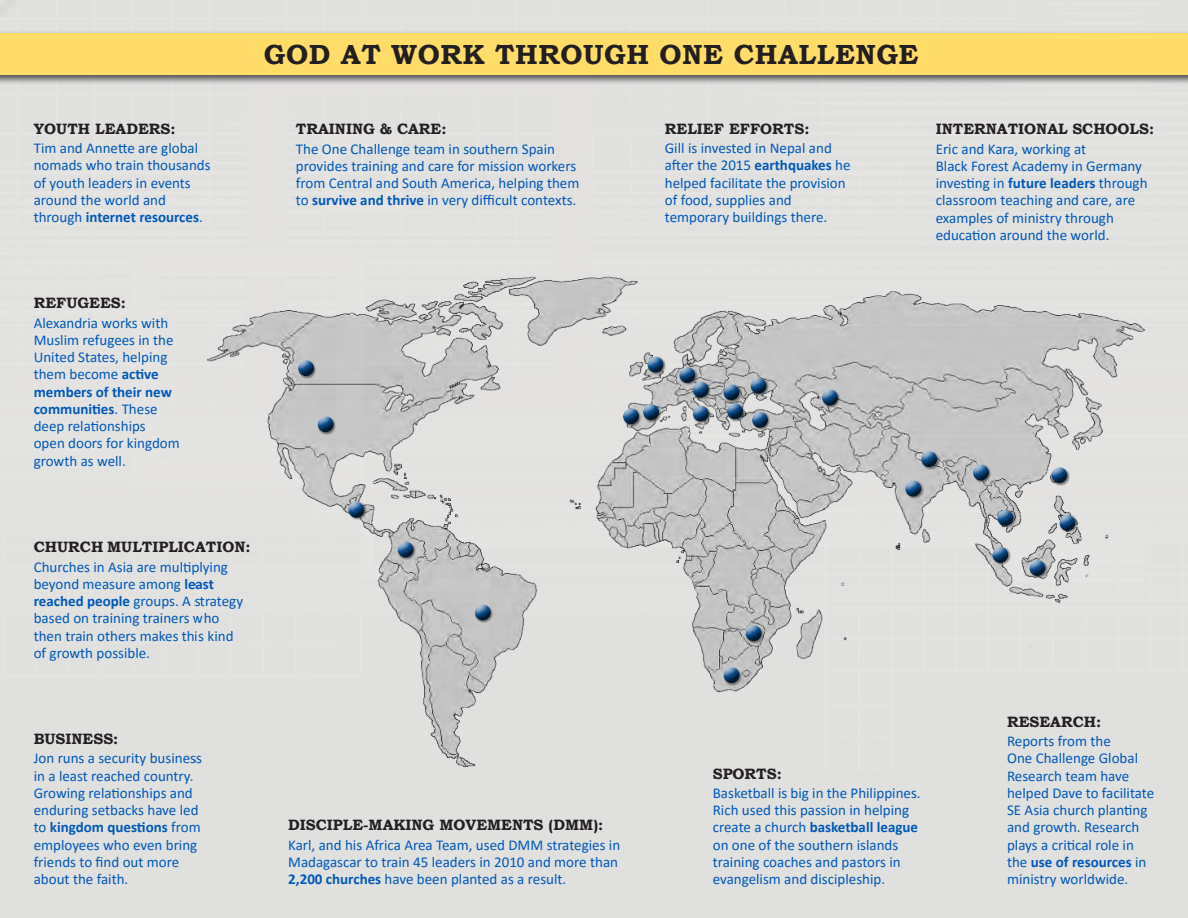
<style>
.page{position:relative;width:1188px;height:918px;background:#fff}
.page>*{position:absolute;margin:0;border:0;box-sizing:border-box;transform-origin:0 0}
.t1{font:700 27.6px "Bookman Old Style";letter-spacing:.02em;color:#231f20}
.t2{font:15px/17.2px "Calibri";color:#0058b8}
.t3{font:700 15px "Bookman Old Style";color:#231f20}
.s1{font-weight:700}
</style>
<div class="page">
<img style="left:196px;top:267px;width:992px;height:509px">
<div style="left:679px;top:367px;width:19px;height:19px;background:#231f20;opacity:.5"></div>
<div style="left:679px;top:365px;width:19px;height:14px;background:#fff;opacity:.75"></div>
<div style="left:679px;top:368px;width:19px;height:16px;background:#231f20;opacity:.75"></div>
<div style="left:723px;top:667px;width:19px;height:19px;background:#231f20;opacity:.5"></div>
<div style="left:723px;top:665px;width:20px;height:14px;background:#fff;opacity:.75"></div>
<div style="left:723px;top:668px;width:20px;height:16px;background:#231f20;opacity:.75"></div>
<div style="left:727px;top:403px;width:19px;height:19px;background:#231f20;opacity:.5"></div>
<div style="left:726px;top:401px;width:20px;height:14px;background:#fff;opacity:.75"></div>
<div style="left:726px;top:404px;width:20px;height:16px;background:#231f20;opacity:.75"></div>
<div style="left:905px;top:480px;width:19px;height:19px;background:#231f20;opacity:.5"></div>
<div style="left:905px;top:478px;width:19px;height:15px;background:#fff;opacity:.75"></div>
<div style="left:905px;top:482px;width:19px;height:16px;background:#231f20;opacity:.75"></div>
<div style="left:693px;top:381px;width:18px;height:19px;background:#231f20;opacity:.5"></div>
<div style="left:692px;top:379px;width:20px;height:15px;background:#fff;opacity:.75"></div>
<div style="left:692px;top:383px;width:20px;height:16px;background:#231f20;opacity:.75"></div>
<div style="left:475px;top:604px;width:18px;height:19px;background:#231f20;opacity:.5"></div>
<div style="left:474px;top:602px;width:20px;height:15px;background:#c5c6c7"></div>
<div style="left:474px;top:605px;width:20px;height:17px;background:#231f20;opacity:.75"></div>
<div style="left:317px;top:416px;width:19px;height:19px;background:#231f20;opacity:.5"></div>
<div style="left:317px;top:414px;width:20px;height:15px;background:#fff;opacity:.75"></div>
<div style="left:317px;top:417px;width:20px;height:16px;background:#231f20;opacity:.75"></div>
<div style="left:298px;top:360px;width:19px;height:19px;background:#231f20;opacity:.5"></div>
<div style="left:298px;top:358px;width:19px;height:14px;background:#fff;opacity:.75"></div>
<div style="left:298px;top:361px;width:19px;height:16px;background:#231f20;opacity:.75"></div>
<div style="left:997px;top:510px;width:19px;height:19px;background:#231f20;opacity:.5"></div>
<div style="left:997px;top:508px;width:19px;height:14px;background:#fff;opacity:.75"></div>
<div style="left:997px;top:511px;width:19px;height:16px;background:#231f20;opacity:.75"></div>
<div style="left:1029px;top:560px;width:19px;height:19px;background:#231f20;opacity:.5"></div>
<div style="left:1029px;top:558px;width:19px;height:14px;background:#fff;opacity:.75"></div>
<div style="left:1029px;top:561px;width:19px;height:16px;background:#231f20;opacity:.75"></div>
<div style="left:397px;top:541px;width:19px;height:19px;background:#231f20;opacity:.5"></div>
<div style="left:397px;top:539px;width:20px;height:15px;background:#fff;opacity:.75"></div>
<div style="left:397px;top:542px;width:20px;height:17px;background:#231f20;opacity:.75"></div>
<div style="left:693px;top:405px;width:18px;height:19px;background:#231f20;opacity:.5"></div>
<div style="left:692px;top:403px;width:20px;height:15px;background:#fff;opacity:.75"></div>
<div style="left:692px;top:406px;width:20px;height:17px;background:#231f20;opacity:.75"></div>
<div style="left:921px;top:451px;width:19px;height:19px;background:#231f20;opacity:.5"></div>
<div style="left:921px;top:449px;width:19px;height:14px;background:#fff;opacity:.75"></div>
<div style="left:921px;top:452px;width:19px;height:16px;background:#231f20;opacity:.75"></div>
<div style="left:1059px;top:515px;width:19px;height:19px;background:#231f20;opacity:.5"></div>
<div style="left:1059px;top:513px;width:19px;height:14px;background:#fff;opacity:.75"></div>
<div style="left:1059px;top:516px;width:19px;height:16px;background:#231f20;opacity:.75"></div>
<div style="left:623px;top:408px;width:19px;height:19px;background:#231f20;opacity:.5"></div>
<div style="left:623px;top:406px;width:19px;height:14px;background:#fff;opacity:.75"></div>
<div style="left:623px;top:409px;width:19px;height:16px;background:#231f20;opacity:.75"></div>
<div style="left:723px;top:384px;width:19px;height:19px;background:#231f20;opacity:.5"></div>
<div style="left:723px;top:382px;width:19px;height:15px;background:#fff;opacity:.75"></div>
<div style="left:723px;top:385px;width:19px;height:16px;background:#231f20;opacity:.75"></div>
<div style="left:992px;top:547px;width:19px;height:19px;background:#231f20;opacity:.5"></div>
<div style="left:992px;top:545px;width:19px;height:14px;background:#fff;opacity:.75"></div>
<div style="left:992px;top:548px;width:19px;height:16px;background:#231f20;opacity:.75"></div>
<div style="left:643px;top:404px;width:19px;height:19px;background:#231f20;opacity:.5"></div>
<div style="left:643px;top:402px;width:19px;height:14px;background:#fff;opacity:.75"></div>
<div style="left:643px;top:405px;width:19px;height:16px;background:#231f20;opacity:.75"></div>
<div style="left:1051px;top:467px;width:19px;height:19px;background:#231f20;opacity:.5"></div>
<div style="left:1051px;top:465px;width:19px;height:14px;background:#fff;opacity:.75"></div>
<div style="left:1051px;top:468px;width:19px;height:16px;background:#231f20;opacity:.75"></div>
<div style="left:752px;top:412px;width:19px;height:19px;background:#231f20;opacity:.5"></div>
<div style="left:752px;top:410px;width:19px;height:14px;background:#fff;opacity:.75"></div>
<div style="left:752px;top:413px;width:19px;height:16px;background:#231f20;opacity:.75"></div>
<div style="left:750px;top:378px;width:19px;height:19px;background:#231f20;opacity:.5"></div>
<div style="left:750px;top:376px;width:20px;height:14px;background:#fff;opacity:.75"></div>
<div style="left:750px;top:379px;width:20px;height:16px;background:#231f20;opacity:.75"></div>
<div style="left:647px;top:356px;width:19px;height:19px;background:#231f20;opacity:.5"></div>
<div style="left:647px;top:354px;width:19px;height:15px;background:#fff;opacity:.75"></div>
<div style="left:647px;top:357px;width:19px;height:17px;background:#231f20;opacity:.75"></div>
<div style="left:745px;top:625px;width:19px;height:19px;background:#231f20;opacity:.5"></div>
<div style="left:745px;top:623px;width:20px;height:15px;background:#fff;opacity:.75"></div>
<div style="left:745px;top:626px;width:20px;height:16px;background:#231f20;opacity:.75"></div>
<div style="left:973px;top:464px;width:19px;height:19px;background:#231f20;opacity:.5"></div>
<div style="left:972px;top:462px;width:20px;height:15px;background:#fff;opacity:.75"></div>
<div style="left:972px;top:465px;width:20px;height:17px;background:#231f20;opacity:.75"></div>
<div style="left:822px;top:389px;width:19px;height:19px;background:#231f20;opacity:.5"></div>
<div style="left:821px;top:387px;width:20px;height:15px;background:#fff;opacity:.75"></div>
<div style="left:821px;top:391px;width:20px;height:16px;background:#231f20;opacity:.75"></div>
<div style="left:348px;top:502px;width:19px;height:18px;background:#231f20;opacity:.5"></div>
<div style="left:348px;top:499px;width:19px;height:15px;background:#fff;opacity:.75"></div>
<div style="left:348px;top:503px;width:19px;height:16px;background:#231f20;opacity:.75"></div>
<div style="left:0;top:30px;width:1188px;height:55px;background:#231f20;opacity:.75"></div>
<div style="left:0;top:33px;width:1188px;height:42px;background:#ffdd68"></div>
<div style="left:0;top:1px;width:12px;height:17px;background:#dededc"></div>
<div style="left:1px;top:0;width:17px;height:12px;background:#dbdbd9"></div>
<p class="t3" style="left:34px;top:118px;width:143px">YOUTH LEADERS:</p>
<p class="t2" style="left:34px;top:139px;width:178px">Tim and Annette are global nomads who train thousands of youth leaders in events around the world and through <span class="s1">internet resources</span>.</p>
<p class="t3" style="left:34px;top:292px;width:94px">REFUGEES:</p>
<p class="t2" style="left:34px;top:314px;width:148px">Alexandria works with<br>Muslim refugees in the<br>United States, helping them become <span class="s1">active members of their new communities</span>. These deep relationships open doors for kingdom growth as well.</p>
<p class="t1" style="left:264px;top:35px;width:656px">GOD AT WORK THROUGH ONE CHALLENGE</p>
<p class="t3" style="left:296px;top:118px;width:152px">TRAINING &amp; CARE:</p>
<p class="t2" style="left:296px;top:140px;width:285px">The One Challenge team in southern Spain provides training and care for mission workers from Central and South America, helping them to <span class="s1">survive and thrive</span> in very difficult contexts.</p>
<p class="t3" style="left:665px;top:118px;width:146px">RELIEF EFFORTS:</p>
<p class="t2" style="left:665px;top:139px;width:187px">Gill is invested in Nepal and after the 2015 <span class="s1">earthquakes</span> he helped facilitate the provision of food, supplies and temporary buildings there.</p>
<p class="t3" style="left:936px;top:118px;width:220px">INTERNATIONAL SCHOOLS:</p>
<p class="t2" style="left:936px;top:140px;width:213px">Eric and Kara, working at<br>Black Forest Academy in Germany investing in <span class="s1">future leaders</span> through classroom teaching and care, are examples of ministry through education around the world.</p>
<p class="t3" style="left:34px;top:536px;width:218px">CHURCH MULTIPLICATION:</p>
<p class="t2" style="left:34px;top:558px;width:211px">Churches in Asia are multiplying beyond measure among <span class="s1">least reached people</span> groups. A strategy based on training trainers who then train others makes this kind of growth possible.</p>
<p class="t3" style="left:34px;top:728px;width:86px">BUSINESS:</p>
<p class="t2" style="left:34px;top:749px;width:170px">Jon runs a security business in a least reached country.<br>Growing relationships and enduring setbacks have led to <span class="s1">kingdom questions</span> from employees who even bring friends to find out more about the faith.</p>
<p class="t3" style="left:288px;top:814px;width:317px">DISCIPLE-MAKING MOVEMENTS (DMM):</p>
<p class="t2" style="left:288px;top:836px;width:333px">Karl, and his Africa Area Team, used DMM strategies in<br>Madagascar to train 45 leaders in 2010 and more than<br><span class="s1">2,200 churches</span> have been planted as a result.</p>
<p class="t3" style="left:713px;top:763px;width:70px">SPORTS:</p>
<p class="t2" style="left:713px;top:784px;width:209px">Basketball is big in the Philippines.<br>Rich used this passion in helping create a church <span class="s1">basketball league </span>on one of the southern islands training coaches and pastors in evangelism and discipleship.</p>
<p class="t3" style="left:1007px;top:711px;width:96px">RESEARCH:</p>
<p class="t2" style="left:1007px;top:732px;width:149px">Reports from the<br>One Challenge Global<br>Research team have helped Dave to facilitate<br>SE Asia church planting and growth. Research plays a critical role in the <span class="s1">use of resources</span> in ministry worldwide.</p>
</div>
